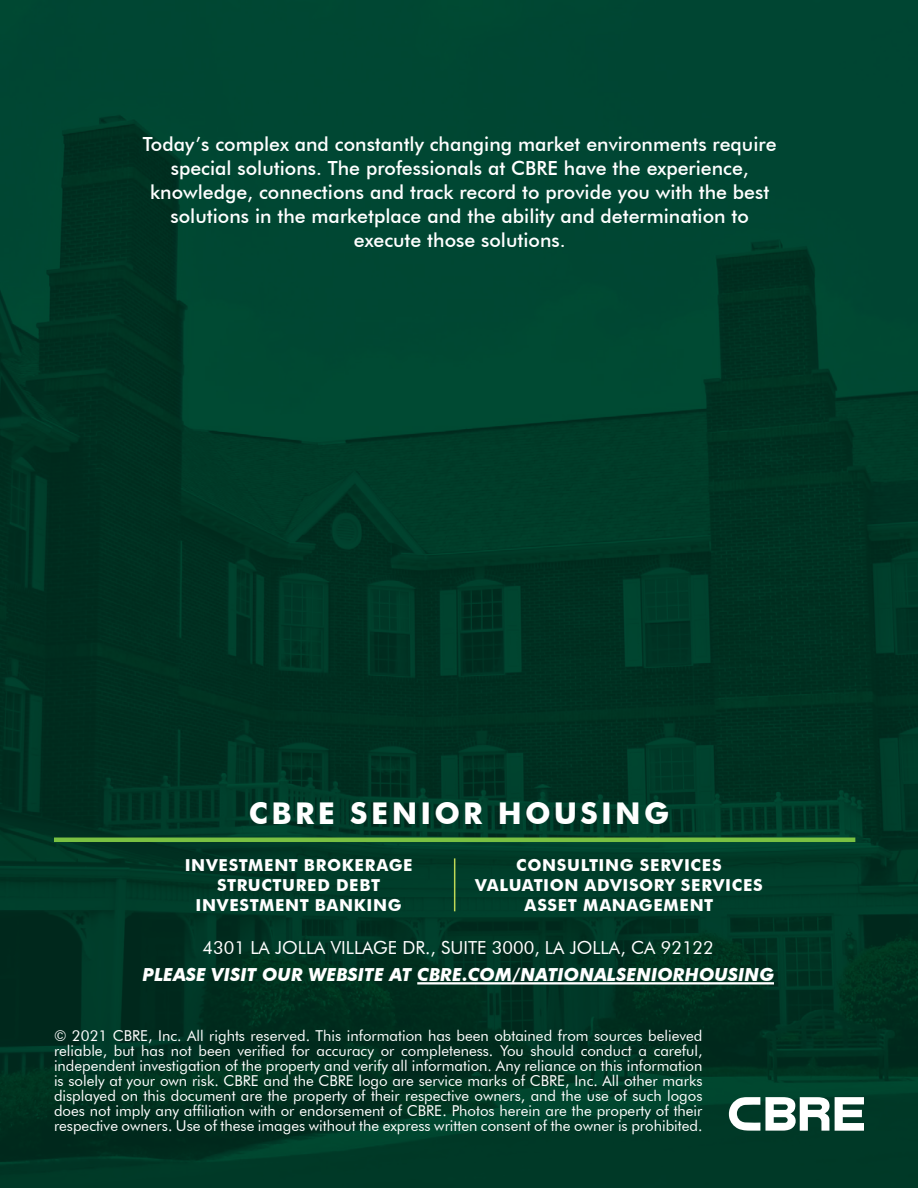
<style>
.page{position:relative;width:918px;height:1188px;background:#fff}
.page>*{position:absolute;margin:0;border:0;box-sizing:border-box;transform-origin:0 0}
.Piechart_labels{font:700 30px "Futura BT";letter-spacing:.11em;color:#fff}
.t1{font:500 19.5px/24px "Futura BT";color:#fff;text-align:center}
.t2{font:italic 700 18px "Futura BT";color:#fff}
.t3{font:18px "Futura BT";color:#fff}
.Piechart_labels-2{font:700 16.5px/19.8px "Futura BT";letter-spacing:.04em;color:#fff;text-align:center}
.t4{font:15px/15px "Futura BT";color:#fff;text-align:justify}
</style>
<div class="page">
<img style="left:0;top:0;width:918px;height:1188px">
<hr style="left:417px;top:982px;width:357px;height:3px;background:#fff">
<hr style="left:54px;top:838px;width:801px;height:4px;background:#79c142">
<hr style="left:454px;top:858px;width:1px;height:53px;background:#bed856">
<svg style="left:729px;top:1097px;width:135px;height:34px"></svg>
<p class="t1" style="left:143px;top:132px;width:635px">Today’s complex and constantly changing market environments require special solutions. The professionals at CBRE have the experience, knowledge, connections and track record to provide you with the best solutions in the marketplace and the ability and determination to execute those solutions.</p>
<p class="Piechart_labels" style="left:249px;top:795px;width:422px">CBRE SENIOR HOUSING</p>
<p class="Piechart_labels-2" style="left:185px;top:855px;width:229px">INVESTMENT BROKERAGE<br>STRUCTURED DEBT<br>INVESTMENT BANKING</p>
<p class="Piechart_labels-2" style="left:516px;top:855px;width:207px">CONSULTING SERVICES</p>
<p class="Piechart_labels-2" style="left:475px;top:875px;width:289px">VALUATION ADVISORY SERVICES</p>
<p class="Piechart_labels-2" style="left:525px;top:895px;width:190px">ASSET MANAGEMENT</p>
<p class="t3" style="left:203px;top:937px;width:513px">4301 LA JOLLA VILLAGE DR., SUITE 3000, LA JOLLA, CA 92122</p>
<p class="t2" style="left:142px;top:964px;width:633px">PLEASE VISIT OUR WEBSITE AT CBRE.COM/NATIONALSENIORHOUSING</p>
<p class="t4" style="left:54px;top:1028px;width:650px">© 2021 CBRE, Inc. All rights reserved. This information has been obtained from sources believed reliable, but has not been verified for accuracy or completeness. You should conduct a careful, independent investigation of the property and verify all information. Any reliance on this information is solely at your own risk. CBRE and the CBRE logo are service marks of CBRE, Inc. All other marks displayed on this document are the property of their respective owners, and the use of such logos does not imply any affiliation with or endorsement of CBRE. Photos herein are the property of their respective owners. Use of these images without the express written consent of the owner is prohibited.</p>
</div>
